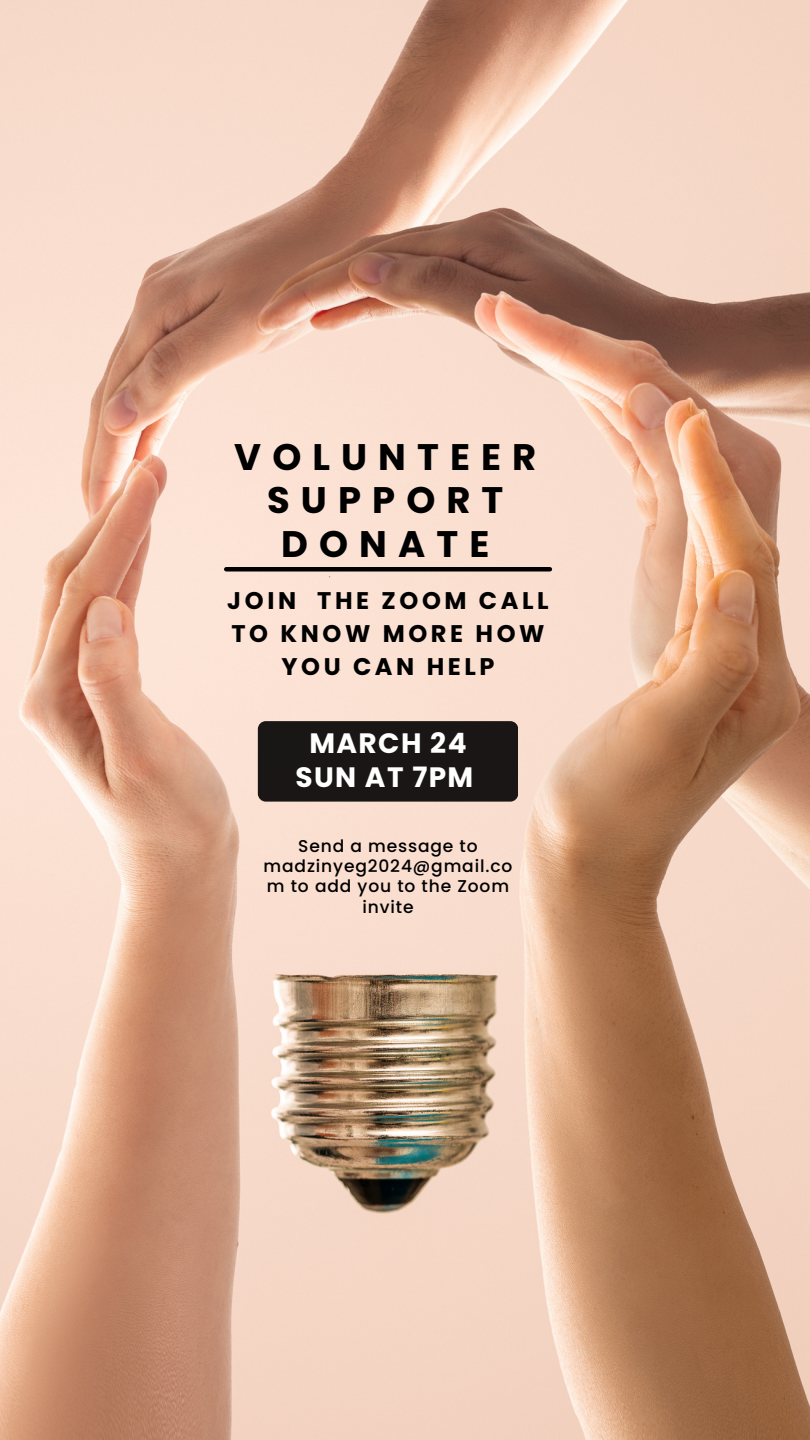
<style>
.page{position:relative;width:810px;height:1440px;background:#fff}
.page>*{position:absolute;margin:0;border:0;box-sizing:border-box;transform-origin:0 0}
.t1{font:700 36.9px "Poppins";letter-spacing:.3em;color:#000}
.t2{font:700 28px/33.6px "Poppins";letter-spacing:.05em;color:#fff;text-align:center}
.t3{font:700 24.1px/33px "Poppins";letter-spacing:.15em;color:#000;text-align:center}
.t4{font:500 17.1px/20.2px "Poppins";letter-spacing:.05em;color:#000;text-align:center}
</style>
<div class="page">
<img style="left:0;top:0;width:810px;height:1440px">
<div style="left:226px;top:567px;width:324px;height:5px;background:#000"></div>
<div style="left:258px;top:721px;width:260px;height:81px;background:#191615;border-radius:8px"></div>
<h2 class="t1" style="left:234px;top:431px;width:303px">VOLUNTEER</h2>
<p class="t1" style="left:267px;top:475px;width:238px">SUPPORT</p>
<h1 class="t1" style="left:281px;top:518px;width:210px">DONATE</h1>
<h3 class="t3" style="left:227px;top:584px;width:323px">JOIN THE ZOOM CALL<br>TO KNOW MORE HOW<br>YOU CAN HELP</h3>
<h1 class="t2" style="left:295px;top:726px;width:179px">MARCH 24<br>SUN AT 7PM</h1>
<h1 class="t4" style="left:264px;top:836px;width:250px">Send a message to madzinyeg2024@gmail.co m to add you to the Zoom invite</h1>
</div>
